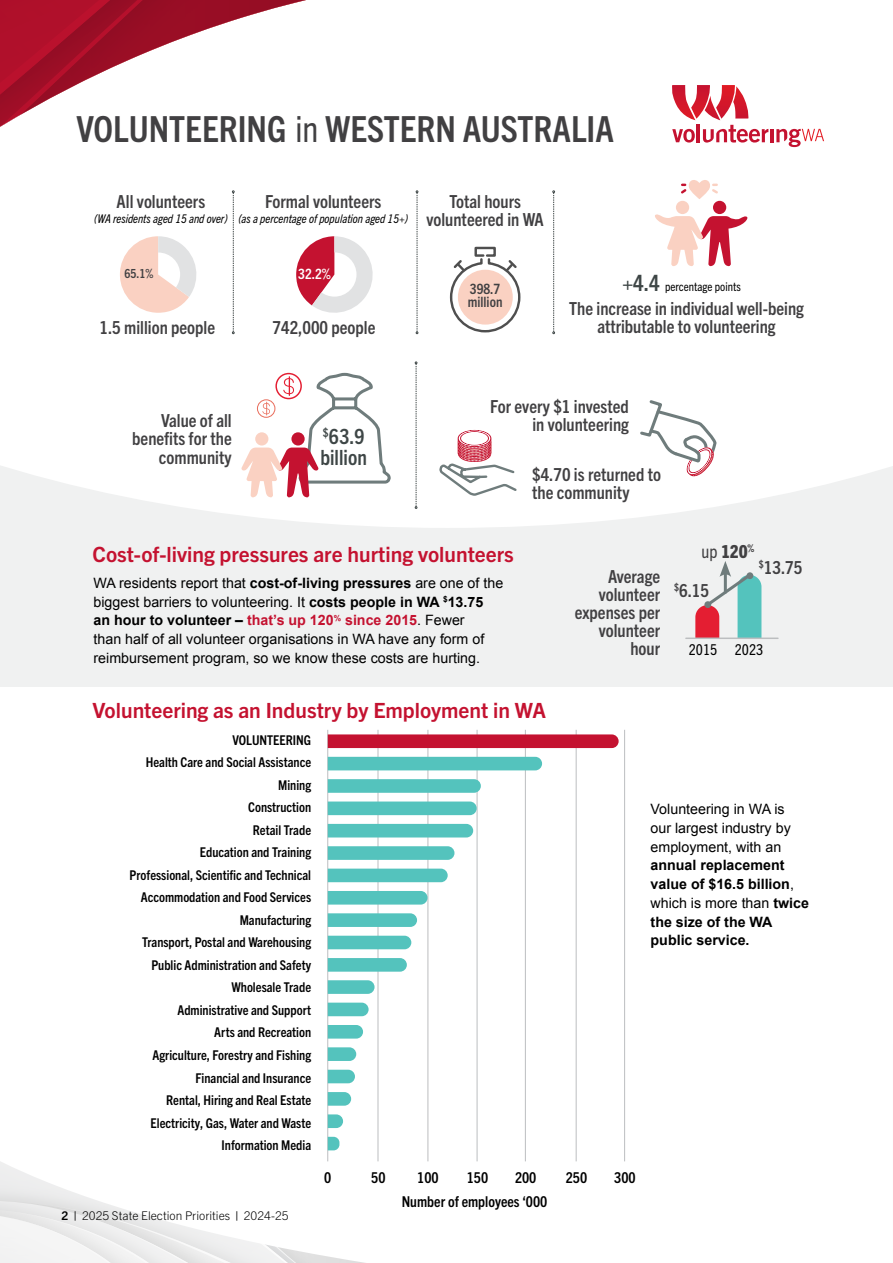
<style>
.page{position:relative;width:893px;height:1263px;background:#fff}
.page>*{position:absolute;margin:0;border:0;box-sizing:border-box;transform-origin:0 0}
.t1{font:700 condensed 36px "Trade Gothic Next LT Pro";color:#414042}
.t2{font:700 21px "Trade Gothic Next LT Pro";color:#c41230}
.t3{font:700 condensed 21px/21.8px "Trade Gothic Next LT Pro";color:#3e4646}
.t4{font:700 condensed 18px/18px "Trade Gothic Next LT Pro";color:#414042;text-align:right}
.t5{font:800 condensed 18px "Trade Gothic Next LT Pro";color:#414042}
.t6{font:700 condensed 15px "Trade Gothic Next LT Pro";color:#000}
.t7{font:condensed 15px "Trade Gothic Next LT Pro";color:#000}
.t8{font:14.25px/18.8px "Arial";color:#000}
.t9{font:700 14.25px/18.8px "Arial";color:#000}
.t10{font:700 condensed 14.25px/12.6px "Trade Gothic Next LT Pro";color:#414042}
.t11{font:700 condensed 14.25px "Trade Gothic Next LT Pro";color:#fff}
.t12{font:700 condensed 13.5px/22.5px "Trade Gothic Next LT Pro";color:#000;text-align:right}
.t13{font:700 condensed 12.6px "Trade Gothic Next LT Pro";color:#414042}
.t14{font:italic condensed 12px "Trade Gothic Next LT Pro";color:#000}
.t15{font:300 12px "Trade Gothic Next LT Pro";color:#000}
.t16{font:condensed 12px "Trade Gothic Next LT Pro";color:#000}
.s1{font-weight:400}
.s2{font-weight:700;font-size:22.5px;color:#3e4646}
.s3{font-weight:700}
.s4{font-weight:700;color:#c41230}
</style>
<div class="page">
<div style="left:0;top:419px;width:893px;height:268px;background:#f0f1f1"></div>
<svg style="left:0;top:147px;width:893px;height:381px"></svg>
<svg style="left:0;top:147px;width:368px;height:59px"></svg>
<svg style="left:0;top:0;width:306px;height:127px"></svg>
<hr style="left:686px;top:637px;width:92px;height:2px;background:#bcbec0">
<svg style="left:695px;top:561px;width:66px;height:77px"></svg>
<svg style="left:672px;top:85px;width:152px;height:62px"></svg>
<svg style="left:120px;top:236px;width:81px;height:77px"></svg>
<svg style="left:296px;top:236px;width:82px;height:82px"></svg>
<svg style="left:232px;top:191px;width:2px;height:143px"></svg>
<svg style="left:416px;top:191px;width:2px;height:143px"></svg>
<svg style="left:553px;top:191px;width:2px;height:143px"></svg>
<svg style="left:449px;top:246px;width:73px;height:88px"></svg>
<div style="left:458px;top:270px;width:55px;height:55px;background:#fad1c2;border-radius:50%"></div>
<svg style="left:653px;top:180px;width:96px;height:86px"></svg>
<svg style="left:438px;top:430px;width:81px;height:68px"></svg>
<svg style="left:638px;top:398px;width:81px;height:81px"></svg>
<svg style="left:241px;top:371px;width:151px;height:131px"></svg>
<svg style="left:415px;top:362px;width:2px;height:147px"></svg>
<hr style="left:327px;top:730px;width:1px;height:431px;background:#bcbec0">
<hr style="left:428px;top:730px;width:1px;height:431px;background:#bcbec0">
<hr style="left:477px;top:730px;width:1px;height:431px;background:#bcbec0">
<hr style="left:525px;top:730px;width:1px;height:431px;background:#bcbec0">
<hr style="left:576px;top:730px;width:1px;height:431px;background:#bcbec0">
<hr style="left:624px;top:730px;width:1px;height:431px;background:#bcbec0">
<hr style="left:378px;top:730px;width:1px;height:431px;background:#bcbec0">
<svg style="left:328px;top:734px;width:291px;height:14px;background:#c61b37"></svg>
<div style="left:328px;top:757px;width:214px;height:13px;background:#54c3bd"></div>
<svg style="left:328px;top:779px;width:153px;height:14px;background:#5ac5bf"></svg>
<svg style="left:328px;top:801px;width:149px;height:14px;background:#5cc5c0"></svg>
<div style="left:328px;top:824px;width:145px;height:13px;background:#54c3bd"></div>
<svg style="left:328px;top:846px;width:126px;height:14px;background:#5ac5bf"></svg>
<div style="left:328px;top:869px;width:120px;height:13px;background:#54c3bd"></div>
<svg style="left:328px;top:891px;width:100px;height:13px"></svg>
<svg style="left:328px;top:913px;width:89px;height:14px"></svg>
<svg style="left:328px;top:936px;width:83px;height:13px"></svg>
<svg style="left:328px;top:958px;width:79px;height:14px"></svg>
<svg style="left:328px;top:980px;width:47px;height:14px"></svg>
<svg style="left:328px;top:1003px;width:41px;height:13px"></svg>
<svg style="left:328px;top:1025px;width:35px;height:13px"></svg>
<svg style="left:328px;top:1047px;width:28px;height:14px"></svg>
<svg style="left:328px;top:1070px;width:27px;height:13px"></svg>
<svg style="left:328px;top:1092px;width:23px;height:14px"></svg>
<svg style="left:328px;top:1114px;width:15px;height:14px"></svg>
<svg style="left:328px;top:1137px;width:11px;height:13px"></svg>
<svg style="left:0;top:1161px;width:365px;height:102px"></svg>
<h1 class="t1" style="left:77px;top:105px;width:539px">VOLUNTEERING <span class="s1">in</span> WESTERN AUSTRALIA</h1>
<h3 class="t4" style="left:117px;top:191px;width:90px">All volunteers</h3>
<p class="t14" style="left:94px;top:210px;width:135px">(WA residents aged 15 and over)</p>
<h3 class="t4" style="left:265px;top:191px;width:118px">Formal volunteers</h3>
<p class="t14" style="left:238px;top:210px;width:171px">(as a percentage of population aged 15+)</p>
<h3 class="t4" style="left:426px;top:191px;width:119px;text-align:center">Total hours volunteered in WA</h3>
<p class="t13" style="left:125px;top:265px;width:30px">65.1%</p>
<h3 class="t4" style="left:99px;top:317px;width:117px">1.5 million people</h3>
<p class="t11" style="left:298px;top:264px;width:34px">32.2%</p>
<h3 class="t4" style="left:273px;top:317px;width:104px">742,000 people</h3>
<p class="t10" style="left:468px;top:282px;width:36px">398.7 million</p>
<p class="t16" style="left:622px;top:279px;width:120px"><span class="s2">+4.4</span> percentage points</p>
<h3 class="t4" style="left:569px;top:298px;width:236px;text-align:center">The increase in individual well-being attributable to volunteering</h3>
<h3 class="t4" style="left:132px;top:410px;width:101px;line-height:18.6px">Value of all benefits for the community</h3>
<h2 class="t3" style="left:320px;top:424px;width:48px"><sup>$</sup>63.9 billion</h2>
<h3 class="t4" style="left:490px;top:396px;width:140px">For every $1 invested in volunteering</h3>
<h3 class="t4" style="left:532px;top:464px;width:130px;text-align:left">$4.70 is returned to the community</h3>
<h2 class="t2" style="left:93px;top:540px;width:423px">Cost-of-living pressures are hurting volunteers</h2>
<p class="t8" style="left:94px;top:574px;width:411px">WA residents report that <span class="s3">cost-of-living pressures</span> are one of the biggest barriers to volunteering. It <span class="s3">costs people in WA</span> <sup>$</sup><span class="s3">13.75 an hour to volunteer –</span> <span class="s4">that’s up 120</span><sup>%</sup> <span class="s4">since 2015</span>. Fewer<br>than half of all volunteer organisations in WA have any form of reimbursement program, so we know these costs are hurting.</p>
<h2 class="t2" style="left:93px;top:695px;width:455px">Volunteering as an Industry by Employment in WA</h2>
<p class="t12" style="left:130px;top:728px;width:183px">VOLUNTEERING<br>Health Care and Social Assistance<br>Mining<br>Construction<br>Retail Trade<br>Education and Training<br>Professional, Scientific and Technical<br>Accommodation and Food Services<br>Manufacturing<br>Transport, Postal and Warehousing<br>Public Administration and Safety<br>Wholesale Trade<br>Administrative and Support<br>Arts and Recreation<br>Agriculture, Forestry and Fishing<br>Financial and Insurance<br>Rental, Hiring and Real Estate<br>Electricity, Gas, Water and Waste<br>Information Media</p>
<h3 class="t4" style="left:575px;top:566px;width:87px">Average volunteer expenses per volunteer hour</h3>
<h3 class="t5" style="left:701px;top:539px;width:55px"><span class="s1">up</span> 120<sup>%</sup></h3>
<h3 class="t4" style="left:759px;top:558px;width:45px"><sup>$</sup>13.75</h3>
<h3 class="t4" style="left:674px;top:580px;width:36px"><sup>$</sup>6.15</h3>
<p class="t7" style="left:689px;top:639px;width:76px">2015 2023</p>
<p class="t8" style="left:651px;top:800px;width:142px">Volunteering in WA is our largest industry by employment, with an</p>
<p class="t9" style="left:651px;top:856px;width:160px">annual replacement value of $16.5 billion<span class="s1">, which is more than</span> twice the size of the WA public service.</p>
<p class="t15" style="left:62px;top:1207px;width:228px"><span class="s3">2 |</span> 2025 State Election Priorities <span class="s3">|</span> 2024-25</p>
<p class="t6" style="left:324px;top:1167px;width:9px">0</p>
<p class="t6" style="left:371px;top:1167px;width:16px">50</p>
<p class="t6" style="left:417px;top:1167px;width:23px">100</p>
<p class="t6" style="left:467px;top:1167px;width:23px">150</p>
<p class="t6" style="left:515px;top:1167px;width:23px">200</p>
<p class="t6" style="left:566px;top:1167px;width:23px">250</p>
<p class="t6" style="left:614px;top:1167px;width:23px">300</p>
<p class="t6" style="left:402px;top:1191px;width:147px">Number of employees ‘000</p>
</div>
